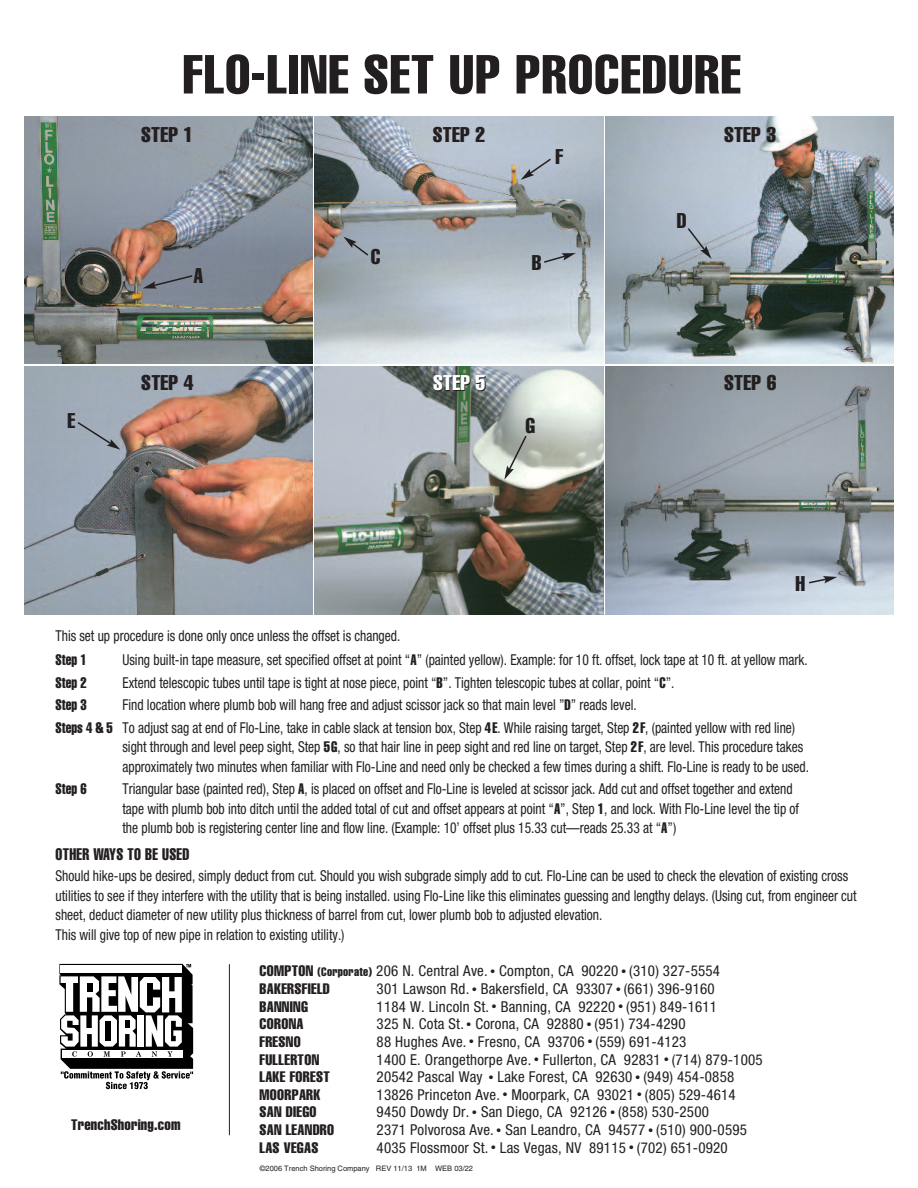
<style>
.page{position:relative;width:918px;height:1188px;background:#fff}
.page>*{position:absolute;margin:0;border:0;box-sizing:border-box;transform-origin:0 0}
.t1{font:extra-condensed 54px "Helvetica";letter-spacing:.025em;color:#231f20}
.t2{font:extra-condensed 21px "Helvetica";letter-spacing:.015em;color:#231f20}
.t3{font:extra-condensed 21px "Helvetica";color:#fff}
.t4{font:extra-condensed 16.5px "Helvetica";letter-spacing:.025em;color:#231f20;scale:.9 1}
.t5{font:condensed 15px/19.5px "Helvetica Neue";color:#231f20;scale:.9 1}
.t6{font:condensed 15px "Helvetica Neue";color:#231f20}
.t7{font:extra-condensed 15px "Helvetica";letter-spacing:.025em;color:#231f20}
.t8{font:extra-condensed 15px "Helvetica";letter-spacing:.025em;color:#231f20;scale:.9 1}
.t9{font:7.5px "Helvetica";color:#231f20}
.s1{font-family:"Helvetica";font-stretch:extra-condensed}
.s2{font-family:"Helvetica";font-stretch:extra-condensed;font-size:12px}
.s3{font-size:10.5px}
</style>
<div class="page">
<img style="left:24px;top:117px;width:288px;height:247px">
<img style="left:315px;top:116px;width:288px;height:248px">
<img style="left:606px;top:116px;width:288px;height:248px">
<img style="left:24px;top:367px;width:288px;height:247px">
<img style="left:315px;top:367px;width:288px;height:247px">
<img style="left:606px;top:367px;width:288px;height:247px">
<svg style="left:143px;top:274px;width:51px;height:15px"></svg>
<svg style="left:542px;top:253px;width:34px;height:11px"></svg>
<svg style="left:521px;top:157px;width:32px;height:23px"></svg>
<svg style="left:343px;top:237px;width:27px;height:20px"></svg>
<svg style="left:686px;top:227px;width:26px;height:32px"></svg>
<svg style="left:807px;top:576px;width:30px;height:9px"></svg>
<svg style="left:504px;top:434px;width:24px;height:46px"></svg>
<svg style="left:76px;top:421px;width:44px;height:29px"></svg>
<svg style="left:59px;top:964px;width:134px;height:125px"></svg>
<hr style="left:229px;top:964px;width:1px;height:171px;background:#231f20">
<h1 class="t1" style="left:183px;top:55px;width:559px">FLO-LINE SET UP PROCEDURE</h1>
<h2 class="t2" style="left:67px;top:413px;width:9px">E</h2>
<h2 class="t2" style="left:141px;top:127px;width:54px">STEP 1</h2>
<h2 class="t2" style="left:194px;top:268px;width:11px">A</h2>
<h2 class="t2" style="left:371px;top:249px;width:11px">C</h2>
<h2 class="t2" style="left:433px;top:127px;width:54px">STEP 2</h2>
<h2 class="t2" style="left:724px;top:127px;width:54px">STEP 3</h2>
<h2 class="t2" style="left:556px;top:149px;width:9px">F</h2>
<h2 class="t2" style="left:532px;top:255px;width:11px">B</h2>
<h2 class="t2" style="left:677px;top:213px;width:11px">D</h2>
<h2 class="t3" style="left:433px;top:375px;width:54px">STEP 5</h2>
<h2 class="t2" style="left:141px;top:375px;width:54px">STEP 4</h2>
<h2 class="t2" style="left:724px;top:375px;width:54px">STEP 6</h2>
<h2 class="t2" style="left:525px;top:418px;width:11px">G</h2>
<h2 class="t2" style="left:795px;top:576px;width:11px">H</h2>
<p class="t5" style="left:56px;top:627px;width:385px">This set up procedure is done only once unless the offset is changed.</p>
<p class="t8" style="left:56px;top:655px;width:36px">Step 1</p>
<p class="t5" style="left:122px;top:651px;width:763px">Using built-in tape measure, set specified offset at point “<span class="s1">A</span>” (painted yellow). Example: for 10 ft. offset, lock tape at 10 ft. at yellow mark.</p>
<p class="t8" style="left:56px;top:677px;width:36px">Step 2</p>
<p class="t5" style="left:122px;top:674px;width:615px">Extend telescopic tubes until tape is tight at nose piece, point “<span class="s1">B</span>”. Tighten telescopic tubes at collar, point “<span class="s1">C</span>”.</p>
<p class="t8" style="left:56px;top:700px;width:36px">Step 3</p>
<p class="t5" style="left:56px;top:695px;width:823px;line-height:22.5px;text-indent:67px">Find location where plumb bob will hang free and adjust scissor jack so that main level ”<span class="s1">D</span>” reads level.<br><span class="s1">Steps 4 &amp; 5</span> To adjust sag at end of Flo-Line, take in cable slack at tension box, Step <span class="s1">4E</span>. While raising target, Step <span class="s1">2F</span>, (painted yellow with red line)</p>
<p class="t5" style="left:122px;top:738px;width:764px">sight through and level peep sight, Step <span class="s1">5G</span>, so that hair line in peep sight and red line on target, Step <span class="s1">2F</span>, are level. This procedure takes approximately two minutes when familiar with Flo-Line and need only be checked a few times during a shift. Flo-Line is ready to be used.</p>
<p class="t8" style="left:56px;top:784px;width:36px">Step 6</p>
<p class="t5" style="left:122px;top:780px;width:753px">Triangular base (painted red), Step <span class="s1">A</span>, is placed on offset and Flo-Line is leveled at scissor jack. Add cut and offset together and extend tape with plumb bob into ditch until the added total of cut and offset appears at point “<span class="s1">A</span>”, Step <span class="s1">1</span>, and lock. With Flo-Line level the tip of the plumb bob is registering center line and flow line. (Example: 10’ offset plus 15.33 cut—reads 25.33 at “<span class="s1">A</span>”)</p>
<p class="t4" style="left:56px;top:849px;width:150px">OTHER WAYS TO BE USED</p>
<p class="t5" style="left:56px;top:867px;width:892px">Should hike-ups be desired, simply deduct from cut. Should you wish subgrade simply add to cut. Flo-Line can be used to check the elevation of existing cross utilities to see if they interfere with the utility that is being installed. using Flo-Line like this eliminates guessing and lengthy delays. (Using cut, from engineer cut sheet, deduct diameter of new utility plus thickness of barrel from cut, lower plumb bob to adjusted elevation.<br>This will give top of new pipe in relation to existing utility.)</p>
<p class="t7" style="left:71px;top:1119px;width:111px">TrenchShoring.com</p>
<p class="t6" style="left:259px;top:966px;width:462px"><span class="s1">COMPTON</span> <span class="s2">(Corporate)</span> 206 N. Central Ave. <span class="s3">•</span> Compton, CA 90220 <span class="s3">•</span> (310) 327-5554</p>
<p class="t7" style="left:259px;top:983px;width:72px">BAKERSFIELD</p>
<p class="t6" style="left:377px;top:983px;width:340px">301 Lawson Rd. <span class="s3">•</span> Bakersfield, CA 93307 <span class="s3">•</span> (661) 396-9160</p>
<p class="t7" style="left:259px;top:1001px;width:50px">BANNING</p>
<p class="t6" style="left:377px;top:1001px;width:342px">1184 W. Lincoln St. <span class="s3">•</span> Banning, CA 92220 <span class="s3">•</span> (951) 849-1611</p>
<p class="t7" style="left:259px;top:1019px;width:46px">CORONA</p>
<p class="t6" style="left:377px;top:1019px;width:310px">325 N. Cota St. <span class="s3">•</span> Corona, CA 92880 <span class="s3">•</span> (951) 734-4290</p>
<p class="t7" style="left:259px;top:1036px;width:43px">FRESNO</p>
<p class="t6" style="left:377px;top:1036px;width:311px">88 Hughes Ave. <span class="s3">•</span> Fresno, CA 93706 <span class="s3">•</span> (559) 691-4123</p>
<p class="t7" style="left:259px;top:1054px;width:61px">FULLERTON</p>
<p class="t6" style="left:377px;top:1054px;width:388px">1400 E. Orangethorpe Ave. <span class="s3">•</span> Fullerton, CA 92831 <span class="s3">•</span> (714) 879-1005</p>
<p class="t7" style="left:259px;top:1071px;width:72px">LAKE FOREST</p>
<p class="t6" style="left:377px;top:1071px;width:359px">20542 Pascal Way <span class="s3">•</span> Lake Forest, CA 92630 <span class="s3">•</span> (949) 454-0858</p>
<p class="t7" style="left:259px;top:1089px;width:63px">MOORPARK</p>
<p class="t6" style="left:377px;top:1089px;width:361px">13826 Princeton Ave. <span class="s3">•</span> Moorpark, CA 93021 <span class="s3">•</span> (805) 529-4614</p>
<p class="t7" style="left:259px;top:1107px;width:59px">SAN DIEGO</p>
<p class="t6" style="left:377px;top:1107px;width:334px">9450 Dowdy Dr. <span class="s3">•</span> San Diego, CA 92126 <span class="s3">•</span> (858) 530-2500</p>
<p class="t7" style="left:259px;top:1124px;width:76px">SAN LEANDRO</p>
<p class="t6" style="left:377px;top:1124px;width:372px">2371 Polvorosa Ave. <span class="s3">•</span> San Leandro, CA 94577 <span class="s3">•</span> (510) 900-0595</p>
<p class="t7" style="left:259px;top:1142px;width:61px">LAS VEGAS</p>
<p class="t6" style="left:377px;top:1142px;width:353px">4035 Flossmoor St. <span class="s3">•</span> Las Vegas, NV 89115 <span class="s3">•</span> (702) 651-0920</p>
<p class="t9" style="left:260px;top:1166px;width:215px">©2006 Trench Shoring Company REV 11/13 1M WEB 03/22</p>
</div>
